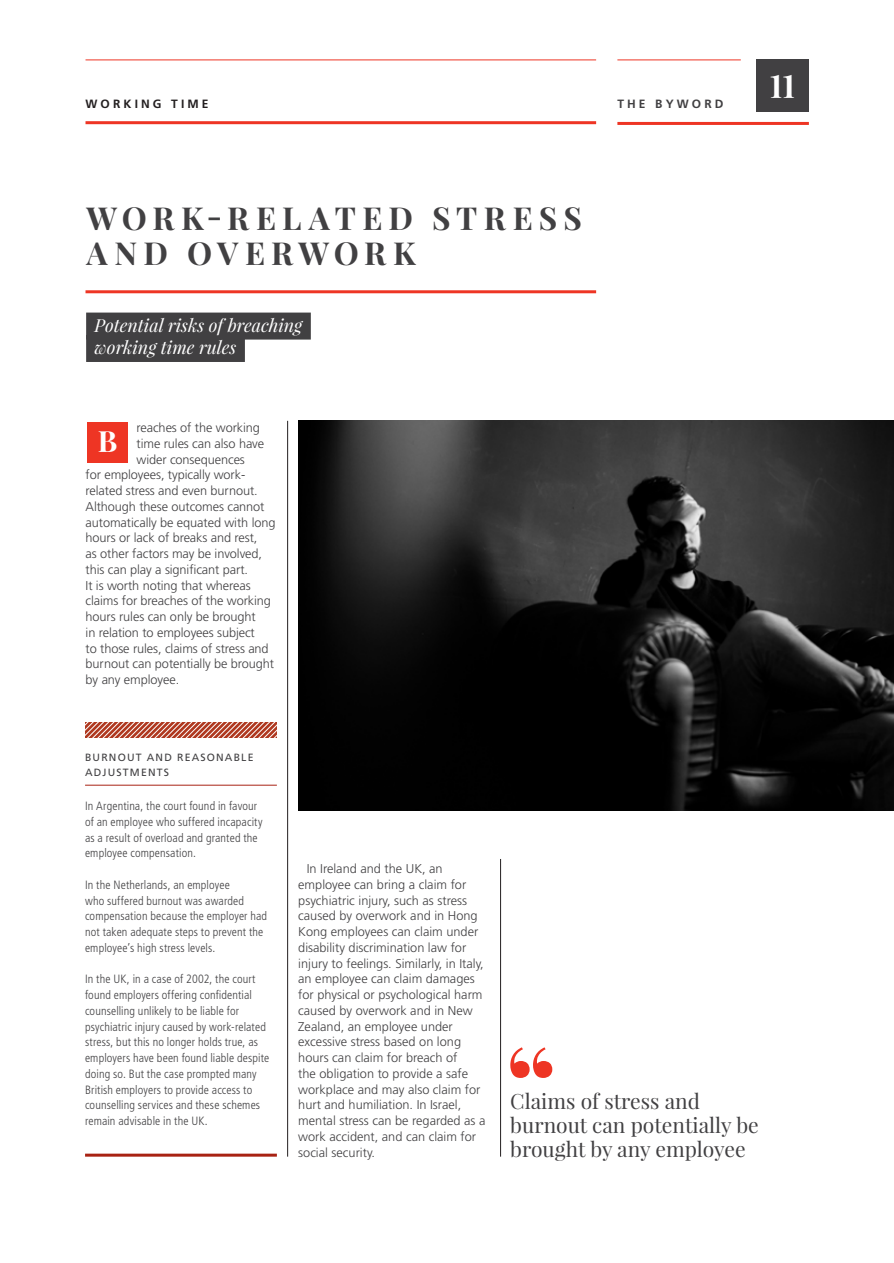
<style>
.page{position:relative;width:894px;height:1263px;background:#fff}
.page>*{position:absolute;margin:0;border:0;box-sizing:border-box;transform-origin:0 0}
.t1{font:700 32.25px "Playfair Display";color:#fff}
.t2{font:700 31.65px/35px "Playfair Display";letter-spacing:.19em;color:#414042}
.t3{font:700 29.25px "Playfair Display";color:#fff}
.t4{font:21px/24px "Playfair Display";color:#414042}
.t5{font:italic 17.85px/22.4px "Playfair Display";color:#fff}
.t6{font:300 12.75px/15.8px "Frutiger LT Std";color:#414042}
.t7{font:300 condensed 12px/15.8px "Frutiger LT Std";letter-spacing:.01em;color:#414042}
.t8{font:700 12px "Frutiger LT Std";letter-spacing:.26em;color:#231f20}
.t9{font:700 12px "Frutiger LT Std";letter-spacing:.26em;color:#414042}
.t10{font:10.5px/15px "Frutiger LT Std";letter-spacing:.11em;color:#414042}
</style>
<div class="page">
<hr style="left:85px;top:60px;width:511px;height:1px;background:#ee3524">
<hr style="left:85px;top:121px;width:511px;height:3px;background:#ee3524">
<hr style="left:617px;top:60px;width:123px;height:1px;background:#ee3524">
<hr style="left:617px;top:122px;width:191px;height:3px;background:#ee3524">
<div style="left:755px;top:59px;width:53px;height:53px;background:#414042"></div>
<svg style="left:510px;top:1047px;width:42px;height:31px"></svg>
<hr style="left:85px;top:290px;width:511px;height:3px;background:#ee3524">
<div style="left:87px;top:422px;width:41px;height:41px;background:#ee3524"></div>
<hr style="left:287px;top:421px;width:1px;height:736px;background:#231f20">
<hr style="left:500px;top:859px;width:1px;height:298px;background:#231f20">
<div style="left:86px;top:313px;width:225px;height:27px;background:#414042"></div>
<div style="left:86px;top:335px;width:159px;height:27px;background:#414042"></div>
<svg style="left:85px;top:722px;width:192px;height:16px;background:#c46d5b"></svg>
<hr style="left:85px;top:785px;width:192px;height:1px;background:#a82213">
<hr style="left:85px;top:1154px;width:192px;height:3px;background:#a82213">
<img style="left:298px;top:421px;width:595px;height:389px">
<p class="t8" style="left:85px;top:97px;width:124px">WORKING TIME</p>
<p class="t9" style="left:617px;top:97px;width:108px">THE BYWORD</p>
<h1 class="t1" style="left:769px;top:66px;width:27px">11</h1>
<h2 class="t2" style="left:86px;top:201px;width:497px">WORK-RELATED STRESS<br>AND OVERWORK</h2>
<h3 class="t5" style="left:95px;top:313px;width:209px">Potential risks of breaching working time rules</h3>
<p class="t6" style="left:136px;top:420px;width:125px">reaches of the working</p>
<p class="t6" style="left:136px;top:436px;width:129px">time rules can also have</p>
<p class="t6" style="left:136px;top:451px;width:110px">wider consequences</p>
<p class="t6" style="left:86px;top:467px;width:161px">for employees, typically work-</p>
<p class="t6" style="left:86px;top:483px;width:173px">related stress and even burnout.</p>
<p class="t6" style="left:86px;top:499px;width:180px">Although these outcomes cannot</p>
<p class="t6" style="left:86px;top:514px;width:191px">automatically be equated with long</p>
<p class="t6" style="left:86px;top:530px;width:173px">hours or lack of breaks and rest,</p>
<p class="t6" style="left:86px;top:546px;width:178px">as other factors may be involved,</p>
<p class="t6" style="left:86px;top:562px;width:164px">this can play a significant part.</p>
<p class="t6" style="left:86px;top:577px;width:166px">It is worth noting that whereas</p>
<p class="t6" style="left:86px;top:593px;width:187px">claims for breaches of the working</p>
<p class="t6" style="left:86px;top:609px;width:171px">hours rules can only be brought</p>
<p class="t6" style="left:86px;top:625px;width:171px">in relation to employees subject</p>
<p class="t6" style="left:86px;top:640px;width:184px">to those rules, claims of stress and</p>
<p class="t6" style="left:86px;top:656px;width:190px">burnout can potentially be brought</p>
<p class="t6" style="left:86px;top:672px;width:95px">by any employee.</p>
<h3 class="t3" style="left:98px;top:423px;width:21px">B</h3>
<p class="t10" style="left:85px;top:750px;width:170px">BURNOUT AND REASONABLE<br>ADJUSTMENTS</p>
<p class="t7" style="left:85px;top:798px;width:179px">In Argentina, the court found in favour of an employee who suffered incapacity as a result of overload and granted the employee compensation.</p>
<p class="t7" style="left:85px;top:877px;width:183px">In the Netherlands, an employee<br>who suffered burnout was awarded compensation because the employer had not taken adequate steps to prevent the employee’s high stress levels.</p>
<p class="t7" style="left:85px;top:971px;width:186px">In the UK, in a case of 2002, the court found employers offering confidential counselling unlikely to be liable for psychiatric injury caused by work-related stress, but this no longer holds true, as employers have been found liable despite doing so. But the case prompted many British employers to provide access to counselling services and these schemes remain advisable in the UK.</p>
<p class="t6" style="left:298px;top:861px;width:189px;text-indent:9px">In Ireland and the UK, an employee can bring a claim for psychiatric injury, such as stress caused by overwork and in Hong<br>Kong employees can claim under disability discrimination law for injury to feelings. Similarly, in Italy, an employee can claim damages for physical or psychological harm caused by overwork and in New<br>Zealand, an employee under excessive stress based on long hours can claim for breach of<br>the obligation to provide a safe workplace and may also claim for hurt and humiliation. In Israel, mental stress can be regarded as a work accident, and can claim for social security.</p>
<h3 class="t4" style="left:510px;top:1089px;width:250px">Claims of stress and burnout can potentially be brought by any employee</h3>
</div>
